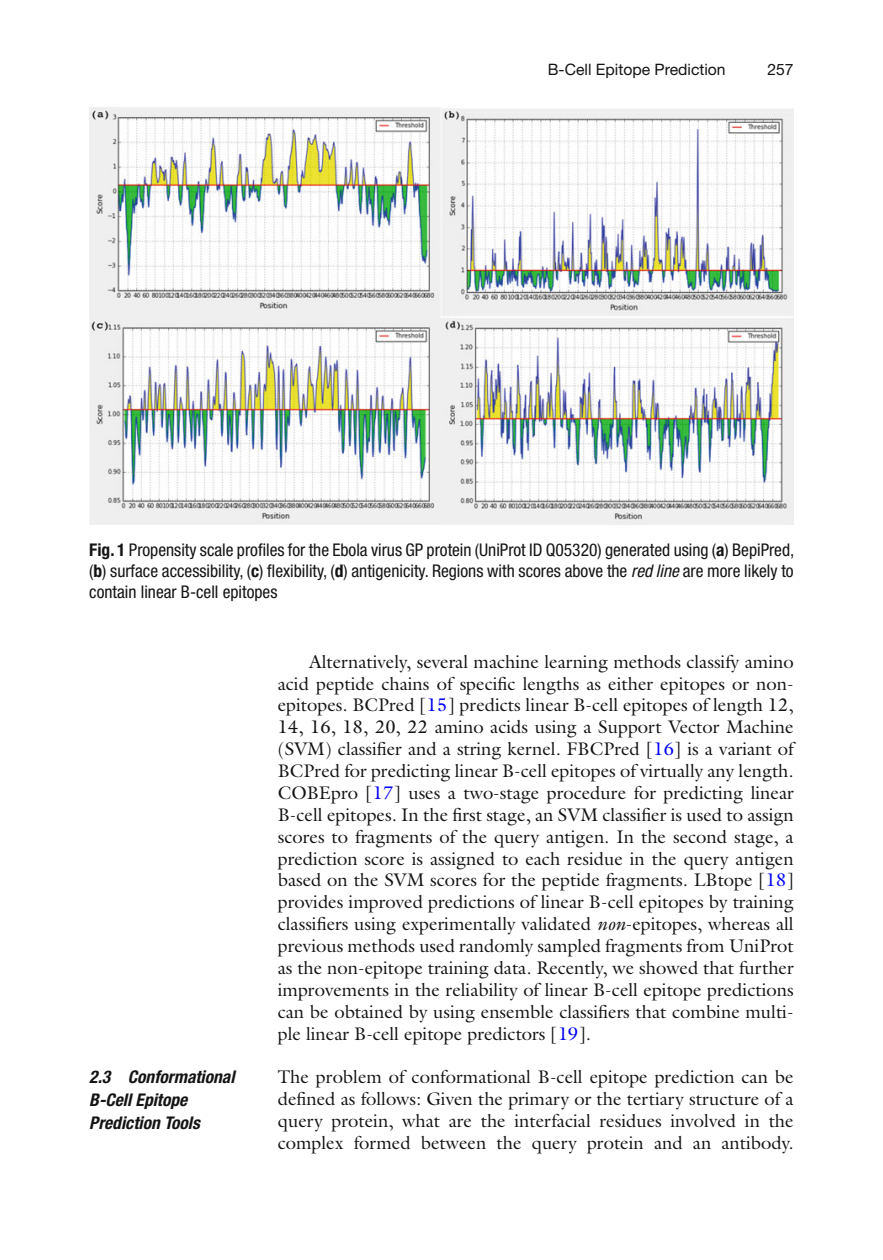
<style>
.page{position:relative;width:883px;height:1260px;background:#fff}
.page>*{position:absolute;margin:0;border:0;box-sizing:border-box;transform-origin:0 0}
.t1{font:18.38px/21.9px "Ctqbvp Galliard";color:#131413;text-align:justify}
.t2{font:condensed 17.5px/21px "Yhywfb Helvetica Neue";color:#131413;text-align:justify}
.t3{font:italic 700 condensed 17.5px/22.8px "Hvfjgd Helvetica Neue";color:#131413}
.t4{font:15.75px "Ynyxln Helvetica Neue";color:#131413}
.s1{font-family:"Bfvygs Helvetica Neue";font-weight:700}
.s2{font-family:"Khcwgt Helvetica Neue";font-style:italic}
.s3{color:#0000fa}
.s4{font-family:"Psnylm Galliard";font-style:italic}
</style>
<div class="page">
<img style="left:89px;top:107px;width:705px;height:418px">
<p class="t4" style="left:548px;top:64px;width:179px">B-Cell Epitope Prediction</p>
<p class="t4" style="left:767px;top:64px;width:28px">257</p>
<p class="t2" style="left:89px;top:541px;width:707px"><span class="s1">Fig. 1</span> Propensity scale profiles for the Ebola virus GP protein (UniProt ID Q05320) generated using ( <span class="s1">a</span> ) BepiPred, ( <span class="s1">b</span> ) surface accessibility, ( <span class="s1">c</span> ) flexibility, ( <span class="s1">d</span> ) antigenicity. Regions with scores above the <span class="s2">red line</span> are more likely to contain linear B-cell epitopes</p>
<p class="t3" style="left:89px;top:1067px;width:147px">2.3 Conformational<br>B-Cell Epitope<br>Prediction Tools</p>
<p class="t1" style="left:278px;top:652px;width:517px;text-indent:32px">Alternatively, several machine learning methods classify amino acid peptide chains of specific lengths as either epitopes or non&shy;epitopes. BCPred [ <span class="s3">15</span>] predicts linear B-cell epitopes of length 12, 14, 16, 18, 20, 22 amino acids using a Support Vector Machine (SVM) classifier and a string kernel. FBCPred [ <span class="s3">16</span>] is a variant of BCPred for predicting linear B-cell epitopes of virtually any length.<br>COBEpro [ <span class="s3">17</span>] uses a two-stage procedure for predicting linear B-cell epitopes. In the first stage, an SVM classifier is used to assign scores to fragments of the query antigen. In the second stage, a prediction score is assigned to each residue in the query antigen based on the SVM scores for the peptide fragments. LBtope [ <span class="s3">18</span>] provides improved predictions of linear B-cell epitopes by training classifiers using experimentally validated <span class="s4">non</span>-epitopes, whereas all previous methods used randomly sampled fragments from UniProt as the non-epitope training data. Recently, we showed that further improvements in the reliability of linear B-cell epitope predictions can be obtained by using ensemble classifiers that combine multi&shy;ple linear B-cell epitope predictors [ <span class="s3">19</span>].</p>
<p class="t1" style="left:278px;top:1068px;width:517px">The problem of conformational B-cell epitope prediction can be defined as follows: Given the primary or the tertiary structure of a query protein, what are the interfacial residues involved in the complex formed between the query protein and an antibody.</p>
</div>
